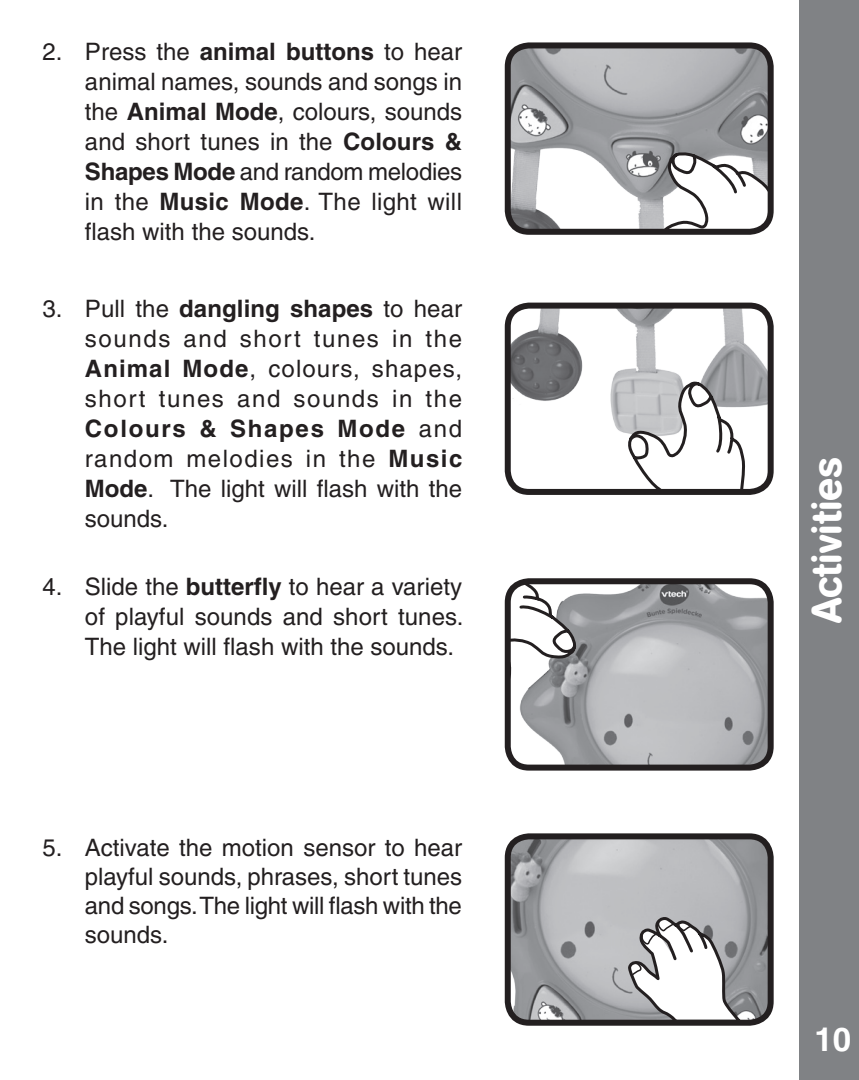
<style>
.page{position:relative;width:859px;height:1080px;background:#fff}
.page>*{position:absolute;margin:0;border:0;box-sizing:border-box;transform-origin:0 0}
.t1{font:500 42px "AG Book Rounded";color:#fff}
.t2{font:700 33px "Helvetica";color:#fff}
.t3{font:500 24px/30px "Helvetica";color:#231f20;text-align:justify}
.s1{font-weight:700}
</style>
<div class="page">
<div style="left:799px;top:0;width:60px;height:1080px;background:#808285"></div>
<img style="left:512px;top:49px;width:255px;height:179px">
<svg style="left:658px;top:149px;width:109px;height:79px"></svg>
<div style="left:505px;top:42px;width:269px;height:193px;border:6px solid #231f20;border-radius:21px"></div>
<img style="left:508px;top:306px;width:259px;height:127px">
<svg style="left:626px;top:380px;width:120px;height:108px"></svg>
<div style="left:505px;top:303px;width:269px;height:192px;border:6px solid #231f20;border-radius:21px"></div>
<img style="left:512px;top:585px;width:255px;height:179px">
<svg style="left:512px;top:585px;width:68px;height:107px"></svg>
<div style="left:505px;top:578px;width:269px;height:193px;border:6px solid #231f20;border-radius:21px"></div>
<img style="left:512px;top:840px;width:255px;height:179px">
<div style="left:505px;top:833px;width:269px;height:193px;border:6px solid #231f20;border-radius:21px"></div>
<svg style="left:625px;top:914px;width:117px;height:110px"></svg>
<p class="t3" style="left:85px;top:36px;width:379px;text-indent:-43px">2. Press the <span class="s1">animal buttons</span> to hear animal names, sounds and songs in the <span class="s1">Animal Mode</span>, colours, sounds and short tunes in the <span class="s1">Colours &amp; Shapes Mode</span> and random melodies in the <span class="s1">Music Mode</span>. The light will flash with the sounds.</p>
<p class="t3" style="left:85px;top:293px;width:379px;text-indent:-43px">3. Pull the <span class="s1">dangling shapes</span> to hear sounds and short tunes in the <span class="s1">Animal Mode</span>, colours, shapes, short tunes and sounds in the <span class="s1">Colours &amp; Shapes Mode</span> and random melodies in the <span class="s1">Music Mode</span>. The light will flash with the sounds.</p>
<p class="t3" style="left:85px;top:572px;width:380px;text-indent:-43px">4. Slide the <span class="s1">butterfly</span> to hear a variety of playful sounds and short tunes.<br>The light will flash with the sounds.</p>
<p class="t3" style="left:85px;top:833px;width:379px;line-height:28.8px;text-indent:-43px">5. Activate the motion sensor to hear playful sounds, phrases, short tunes and songs. The light will flash with the sounds.</p>
<h1 class="t1" style="left:802px;top:623px;width:168px;rotate:-90deg">Activities</h1>
<h2 class="t2" style="left:814px;top:1020px;width:38px">10</h2>
</div>
